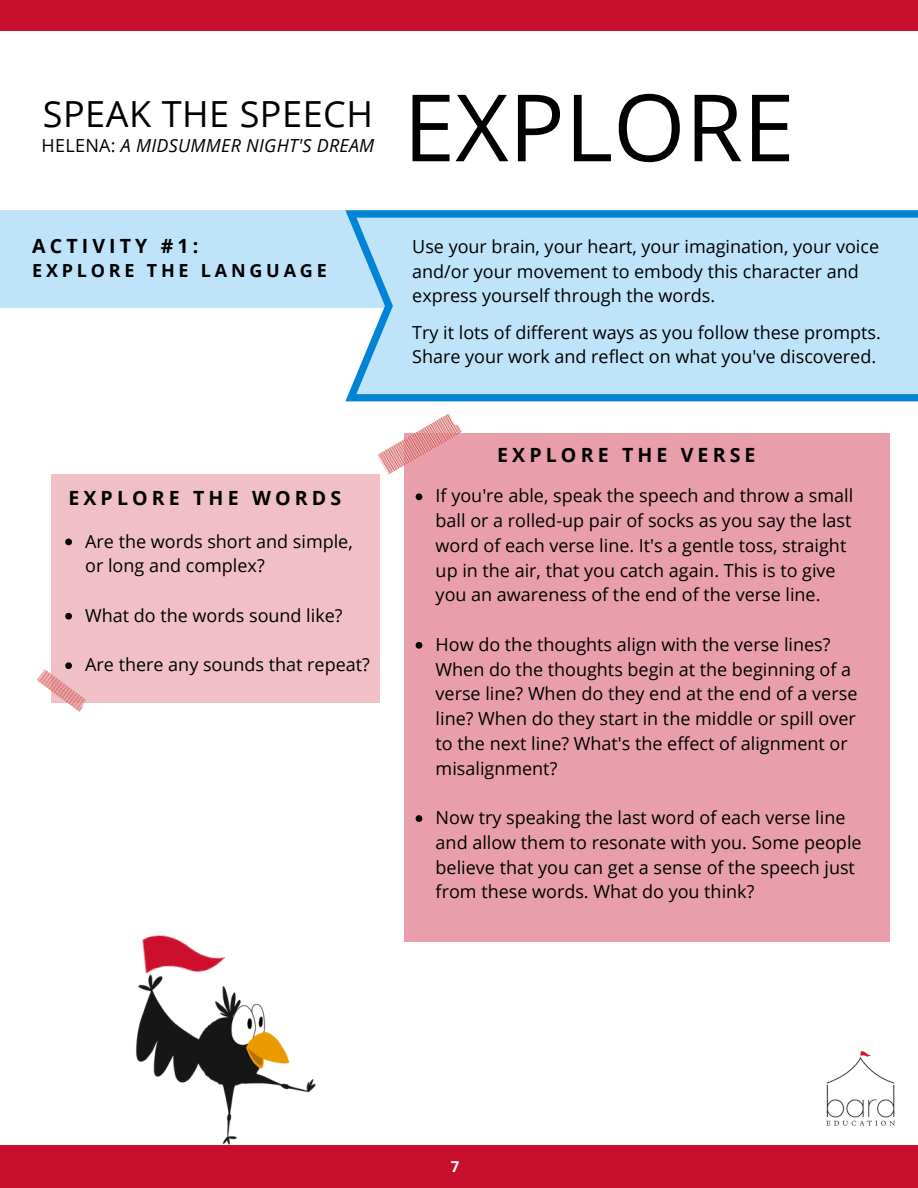
<style>
.page{position:relative;width:918px;height:1188px;background:#fff}
.page>*{position:absolute;margin:0;border:0;box-sizing:border-box;transform-origin:0 0}
.t1{font:93px "Open Sans";color:#000}
.t2{font:36px "Open Sans";letter-spacing:.015em;color:#000}
.t3{font:700 19.65px "Open Sans";letter-spacing:.21em;color:#000}
.t4{font:18px/24.8px "Open Sans";color:#000}
.t5{font:italic 18px "Open Sans";letter-spacing:.015em;color:#000}
.t6{font:700 18px "Open Sans";letter-spacing:.21em;color:#000}
.t7{font:700 15px "Open Sans";color:#fff}
.s1{font-style:normal}
</style>
<div class="page">
<div style="left:0;top:0;width:918px;height:30px;background:#c8102e"></div>
<div style="left:0;top:1146px;width:918px;height:42px;background:#c8102e"></div>
<img style="left:826px;top:1051px;width:69px;height:74px">
<div style="left:0;top:210px;width:918px;height:98px;background:#bfe4f9"></div>
<svg style="left:345px;top:210px;width:573px;height:191px"></svg>
<div style="left:404px;top:433px;width:485px;height:508px;background:#e99fab"></div>
<img style="left:377px;top:413px;width:85px;height:62px">
<div style="left:52px;top:474px;width:328px;height:229px;background:#f0bfc7"></div>
<img style="left:37px;top:669px;width:50px;height:43px">
<img style="left:103px;top:979px;width:246px;height:167px">
<img style="left:142px;top:934px;width:84px;height:45px">
<svg style="left:65px;top:539px;width:7px;height:6px"></svg>
<svg style="left:65px;top:613px;width:7px;height:7px"></svg>
<svg style="left:65px;top:662px;width:7px;height:7px"></svg>
<svg style="left:416px;top:493px;width:6px;height:7px"></svg>
<svg style="left:416px;top:642px;width:6px;height:7px"></svg>
<svg style="left:416px;top:815px;width:6px;height:7px"></svg>
<p class="t2" style="left:43px;top:89px;width:332px">SPEAK THE SPEECH</p>
<p class="t5" style="left:42px;top:133px;width:334px"><span class="s1">HELENA:</span> A MIDSUMMER NIGHT'S DREAM</p>
<p class="t3" style="left:32px;top:232px;width:168px">ACTIVITY #1:</p>
<p class="t6" style="left:32px;top:258px;width:296px">EXPLORE THE LANGUAGE</p>
<p class="t3" style="left:68px;top:484px;width:274px">EXPLORE THE WORDS</p>
<p class="t4" style="left:85px;top:528px;width:269px">Are the words short and simple, or long and complex?</p>
<p class="t4" style="left:85px;top:602px;width:259px">What do the words sound like?</p>
<p class="t4" style="left:85px;top:652px;width:286px">Are there any sounds that repeat?</p>
<p class="t1" style="left:403px;top:62px;width:393px">EXPLORE</p>
<p class="t4" style="left:412px;top:234px;width:468px">Use your brain, your heart, your imagination, your voice and/or your movement to embody this character and express yourself through the words.</p>
<p class="t4" style="left:412px;top:319px;width:470px">Try it lots of different ways as you follow these prompts.</p>
<p class="t4" style="left:412px;top:344px;width:465px">Share your work and reflect on what you've discovered.</p>
<p class="t3" style="left:497px;top:441px;width:260px">EXPLORE THE VERSE</p>
<p class="t4" style="left:436px;top:483px;width:419px">If you're able, speak the speech and throw a small ball or a rolled-up pair of socks as you say the last word of each verse line. It's a gentle toss, straight up in the air, that you catch again. This is to give you an awareness of the end of the verse line.</p>
<p class="t4" style="left:436px;top:632px;width:423px">How do the thoughts align with the verse lines?<br>When do the thoughts begin at the beginning of a verse line? When do they end at the end of a verse line? When do they start in the middle or spill over to the next line? What's the effect of alignment or misalignment?</p>
<p class="t4" style="left:436px;top:805px;width:428px">Now try speaking the last word of each verse line and allow them to resonate with you. Some people believe that you can get a sense of the speech just from these words. What do you think?</p>
<p class="t7" style="left:451px;top:1156px;width:10px">7</p>
</div>
